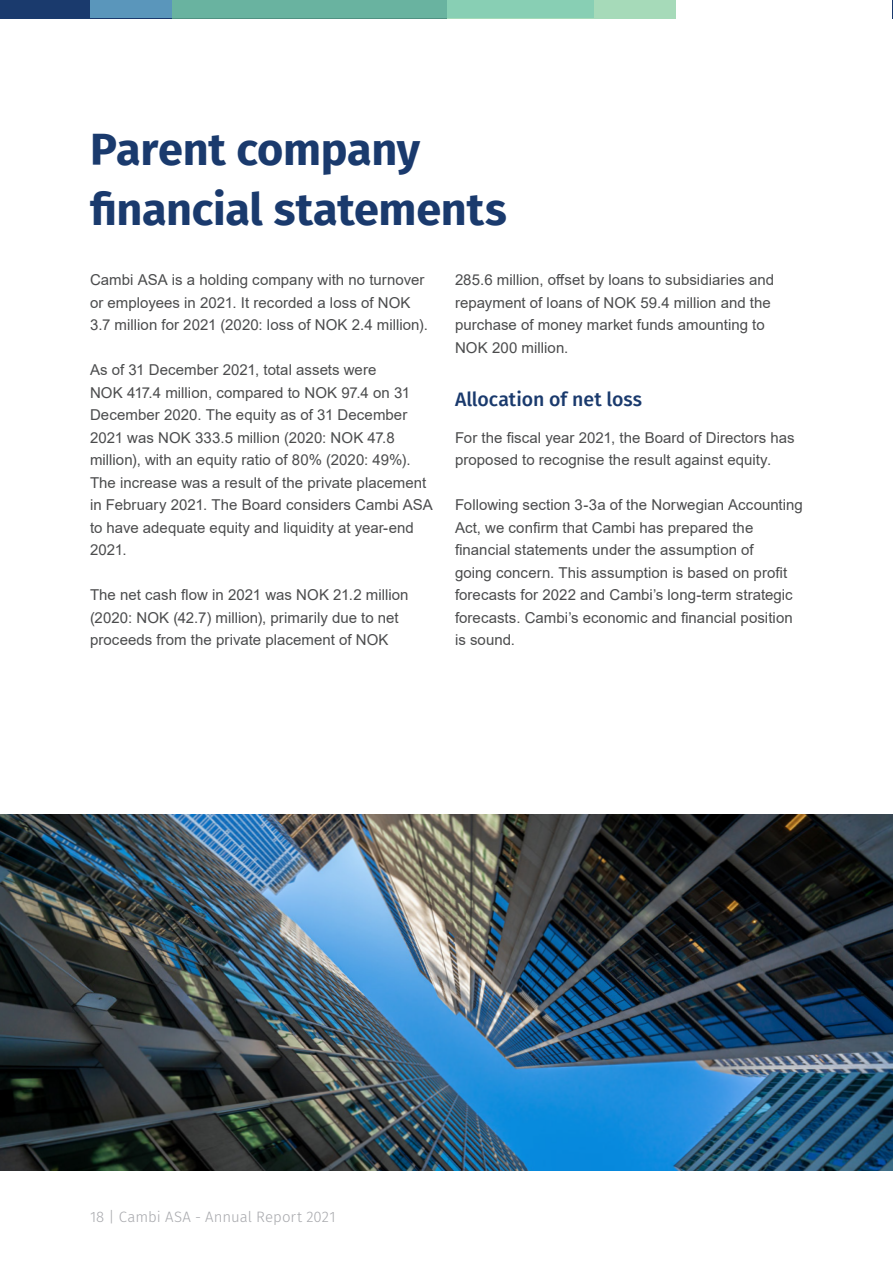
<style>
.page{position:relative;width:893px;height:1263px;background:#fff}
.page>*{position:absolute;margin:0;border:0;box-sizing:border-box;transform-origin:0 0}
.Tittel_Fira_30{font:700 45px/60px "Fira Sans";letter-spacing:-.01em;color:#1a3a6d}
.Fira_Sans_Medium_13{font:500 19.5px "Fira Sans";color:#1a3a6d}
.Brødtekst_10_14{font:15px/22.5px "Arial";letter-spacing:.005em;color:#4b4c4d}
.t1{font:300 15px "Fira Sans";color:#a8a9ad}
</style>
<div class="page">
<div style="left:0;top:0;width:446px;height:18px;background:#1a3a6d"></div>
<div style="left:90px;top:0;width:503px;height:18px;background:#5a96bb"></div>
<svg style="left:172px;top:0;width:504px;height:18px;background:#7bc1a9"></svg>
<svg style="left:892px;top:0;width:1px;height:18px"></svg>
<img style="left:0;top:814px;width:893px;height:356px">
<p class="Tittel_Fira_30" style="left:90px;top:116px;width:418px">Parent company financial statements</p>
<p class="Brødtekst_10_14" style="left:90px;top:268px;width:339px">Cambi ASA is a holding company with no turnover or employees in 2021. It recorded a loss of NOK<br>3.7 million for 2021 (2020: loss of NOK 2.4 million).</p>
<p class="Brødtekst_10_14" style="left:90px;top:358px;width:344px">As of 31 December 2021, total assets were<br>NOK 417.4 million, compared to NOK 97.4 on 31<br>December 2020. The equity as of 31 December 2021 was NOK 333.5 million (2020: NOK 47.8 million), with an equity ratio of 80% (2020: 49%).<br>The increase was a result of the private placement in February 2021. The Board considers Cambi ASA to have adequate equity and liquidity at year-end 2021.</p>
<p class="Brødtekst_10_14" style="left:90px;top:583px;width:320px">The net cash flow in 2021 was NOK 21.2 million (2020: NOK (42.7) million), primarily due to net proceeds from the private placement of NOK</p>
<p class="Brødtekst_10_14" style="left:455px;top:268px;width:321px">285.6 million, offset by loans to subsidiaries and repayment of loans of NOK 59.4 million and the purchase of money market funds amounting to NOK 200 million.</p>
<p class="Fira_Sans_Medium_13" style="left:455px;top:383px;width:189px">Allocation of net loss</p>
<p class="Brødtekst_10_14" style="left:455px;top:426px;width:341px">For the fiscal year 2021, the Board of Directors has proposed to recognise the result against equity.</p>
<p class="Brødtekst_10_14" style="left:455px;top:493px;width:349px">Following section 3-3a of the Norwegian Accounting Act, we confirm that Cambi has prepared the financial statements under the assumption of<br>going concern. This assumption is based on profit forecasts for 2022 and Cambi’s long-term strategic forecasts. Cambi’s economic and financial position is sound.</p>
<p class="t1" style="left:90px;top:1206px;width:247px">18 | Cambi ASA - Annual Report 2021</p>
</div>
